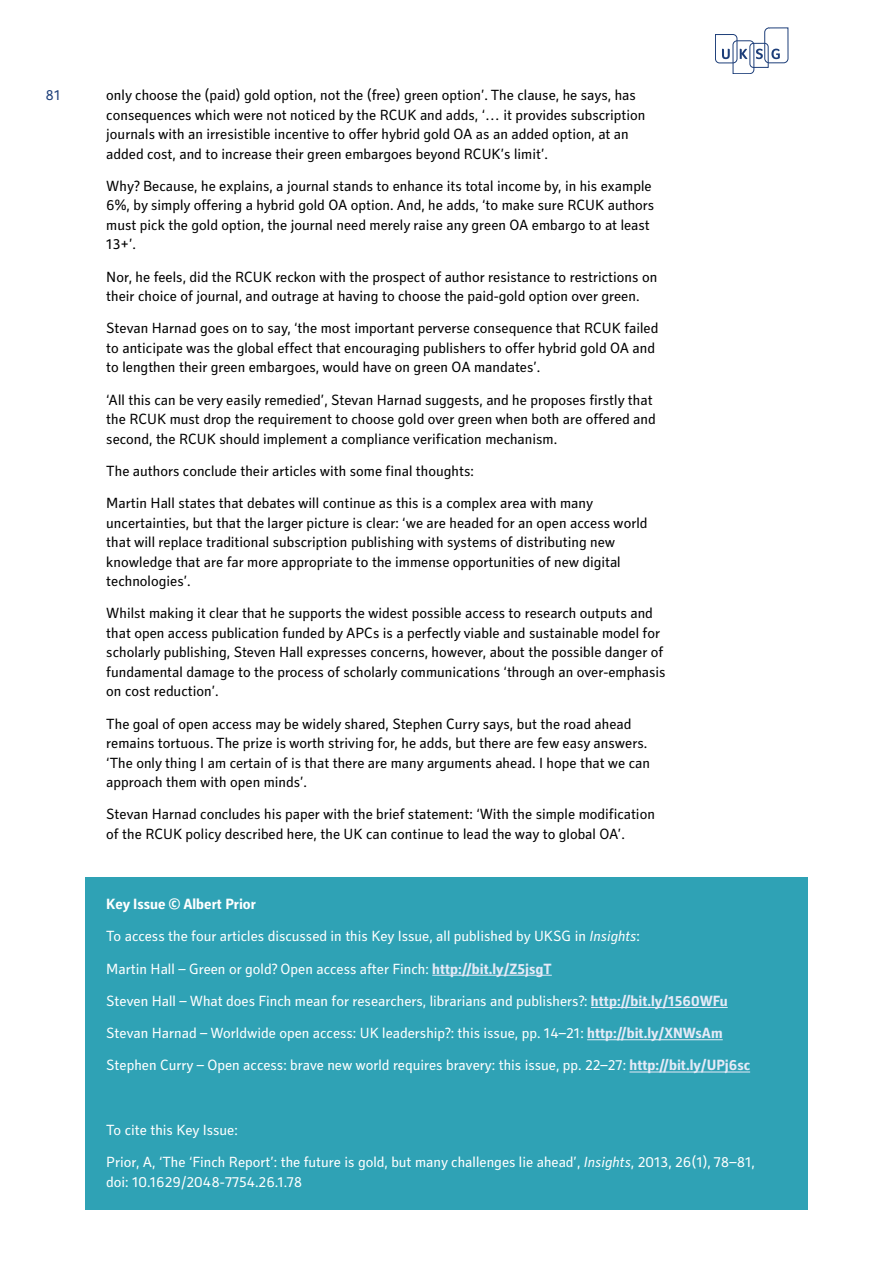
<style>
.page{position:relative;width:893px;height:1263px;background:#fff}
.page>*{position:absolute;margin:0;border:0;box-sizing:border-box;transform-origin:0 0}
.t1{font:15px/19.5px "Secca Std";color:#000}
.t2{font:15px/32.2px "Secca Std";color:#fff}
.t3{font:15px "Secca Std";color:#1d3f7a}
.s1{font-weight:700}
.s2{font-style:italic}
.s3{font-weight:700;color:#e5eaf7}
</style>
<div class="page">
<svg style="left:715px;top:28px;width:73px;height:46px"></svg>
<div style="left:85px;top:877px;width:723px;height:333px;background:#2fa2b5"></div>
<hr style="left:432px;top:975px;width:120px;height:1px;background:#e5eaf7">
<hr style="left:591px;top:1007px;width:137px;height:1px;background:#e5eaf7">
<hr style="left:587px;top:1039px;width:136px;height:1px;background:#e5eaf7">
<hr style="left:629px;top:1071px;width:121px;height:1px;background:#e5eaf7">
<p class="t3" style="left:46px;top:87px;width:17px">81</p>
<p class="t1" style="left:106px;top:86px;width:541px">only choose the (paid) gold option, not the (free) green option’. The clause, he says, has consequences which were not noticed by the RCUK and adds, ‘… it provides subscription journals with an irresistible incentive to offer hybrid gold OA as an added option, at an added cost, and to increase their green embargoes beyond RCUK’s limit’.</p>
<p class="t1" style="left:106px;top:177px;width:549px">Why? Because, he explains, a journal stands to enhance its total income by, in his example 6%, by simply offering a hybrid gold OA option. And, he adds, ‘to make sure RCUK authors must pick the gold option, the journal need merely raise any green OA embargo to at least 13+’.</p>
<p class="t1" style="left:106px;top:267px;width:552px">Nor, he feels, did the RCUK reckon with the prospect of author resistance to restrictions on their choice of journal, and outrage at having to choose the paid-gold option over green.</p>
<p class="t1" style="left:106px;top:319px;width:554px">Stevan Harnad goes on to say, ‘the most important perverse consequence that RCUK failed to anticipate was the global effect that encouraging publishers to offer hybrid gold OA and to lengthen their green embargoes, would have on green OA mandates’.</p>
<p class="t1" style="left:106px;top:390px;width:551px">‘All this can be very easily remedied’, Stevan Harnad suggests, and he proposes firstly that the RCUK must drop the requirement to choose gold over green when both are offered and second, the RCUK should implement a compliance verification mechanism.</p>
<p class="t1" style="left:106px;top:455px;width:488px;line-height:32.2px">The authors conclude their articles with some final thoughts:<br>Martin Hall states that debates will continue as this is a complex area with many</p>
<p class="t1" style="left:106px;top:513px;width:543px">uncertainties, but that the larger picture is clear: ‘we are headed for an open access world that will replace traditional subscription publishing with systems of distributing new knowledge that are far more appropriate to the immense opportunities of new digital technologies’.</p>
<p class="t1" style="left:106px;top:604px;width:561px">Whilst making it clear that he supports the widest possible access to research outputs and that open access publication funded by APCs is a perfectly viable and sustainable model for scholarly publishing, Steven Hall expresses concerns, however, about the possible danger of fundamental damage to the process of scholarly communications ‘through an over-emphasis on cost reduction’.</p>
<p class="t1" style="left:106px;top:714px;width:545px">The goal of open access may be widely shared, Stephen Curry says, but the road ahead remains tortuous. The prize is worth striving for, he adds, but there are few easy answers. ‘The only thing I am certain of is that there are many arguments ahead. I hope that we can approach them with open minds’.</p>
<p class="t1" style="left:106px;top:805px;width:550px">Stevan Harnad concludes his paper with the brief statement: ‘With the simple modification of the RCUK policy described here, the UK can continue to lead the way to global OA’.</p>
<p class="t2" style="left:106px;top:888px;width:645px"><span class="s1">Key Issue © Albert Prior<br></span>To access the four articles discussed in this Key Issue, all published by UKSG in <span class="s2">Insights</span>:<br>Martin Hall – Green or gold? Open access after Finch: <span class="s3">http://bit.ly/Z5jsgT<br></span>Steven Hall – What does Finch mean for researchers, librarians and publishers?: <span class="s3">http://bit.ly/1560WFu </span>Stevan Harnad – Worldwide open access: UK leadership?: this issue, pp. 14–21: <span class="s3">http://bit.ly/XNWsAm </span>Stephen Curry – Open access: brave new world requires bravery: this issue, pp. 22–27: <span class="s3">http://bit.ly/UPj6sc</span></p>
<p class="t2" style="left:106px;top:1114px;width:650px">To cite this Key Issue:<br>Prior, A, ‘The ‘Finch Report’: the future is gold, but many challenges lie ahead’, <span class="s2">Insights</span>, 2013, 26(1), 78–81,</p>
<p class="t2" style="left:106px;top:1166px;width:197px">doi: 10.1629/2048-7754.26.1.78</p>
</div>
